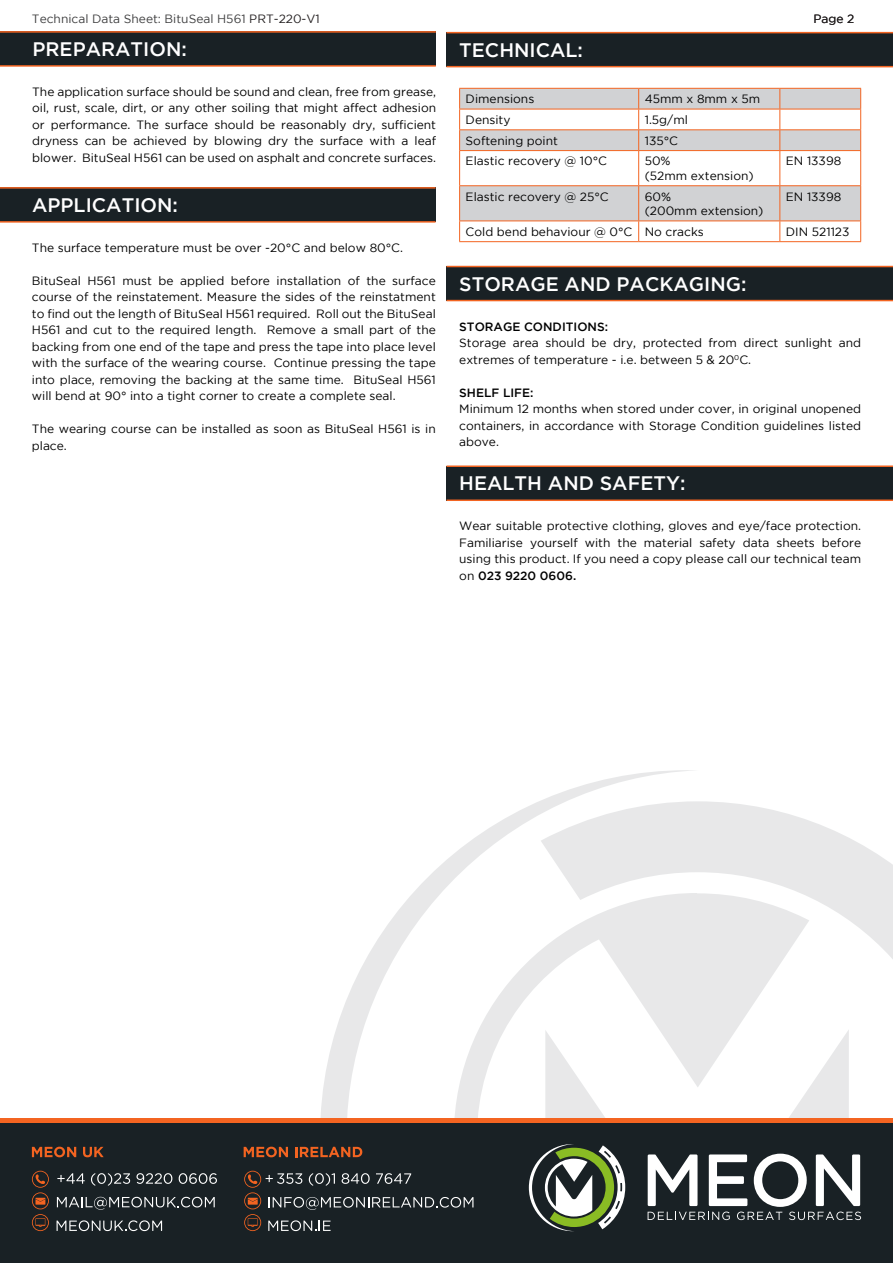
<style>
.page{position:relative;width:893px;height:1263px;background:#fff}
.page>*{position:absolute;margin:0;border:0;box-sizing:border-box;transform-origin:0 0}
.Gotham_11pt{font:500 19.5px "Gotham";color:#fff}
.Gotham_11pt-2{font:12px/16.5px "Gotham";color:#000001;text-align:justify}
.Gotham_11pt-3{font:12px "Gotham";color:#000}
.t1{font:12px "Gotham";color:#3e3e3f}
.Gotham_11pt-4{font:500 12px "Gotham";color:#000001}
.t2{font:12px "Gotham";color:#231f20}
.s1{color:#231f20}
.s2{font-weight:500}
</style>
<div class="page">
<svg style="left:700px;top:801px;width:193px;height:317px"></svg>
<svg style="left:321px;top:770px;width:379px;height:348px"></svg>
<svg style="left:460px;top:89px;width:400px;height:132px;fill:#d1d2d4"></svg>
<hr style="left:459px;top:88px;width:180px;height:1px;background:#f36421">
<hr style="left:639px;top:88px;width:141px;height:1px;background:#f36421">
<hr style="left:780px;top:88px;width:81px;height:1px;background:#f36421">
<hr style="left:459px;top:109px;width:180px;height:1px;background:#f36421">
<hr style="left:639px;top:109px;width:141px;height:1px;background:#f36421">
<hr style="left:780px;top:109px;width:81px;height:1px;background:#f36421">
<hr style="left:459px;top:129px;width:180px;height:1px;background:#f36421">
<svg style="left:459px;top:89px;width:1px;height:61px"></svg>
<hr style="left:639px;top:129px;width:141px;height:1px;background:#f36421">
<svg style="left:638px;top:89px;width:1px;height:61px"></svg>
<hr style="left:780px;top:129px;width:81px;height:1px;background:#f36421">
<svg style="left:779px;top:89px;width:1px;height:61px"></svg>
<svg style="left:860px;top:89px;width:1px;height:61px"></svg>
<hr style="left:459px;top:150px;width:180px;height:1px;background:#f36421">
<hr style="left:459px;top:151px;width:1px;height:34px;background:#f36421">
<hr style="left:639px;top:150px;width:141px;height:1px;background:#f36421">
<hr style="left:638px;top:151px;width:1px;height:34px;background:#f36421">
<hr style="left:780px;top:150px;width:81px;height:1px;background:#f36421">
<hr style="left:779px;top:151px;width:1px;height:34px;background:#f36421">
<hr style="left:860px;top:151px;width:1px;height:34px;background:#f36421">
<hr style="left:459px;top:185px;width:180px;height:1px;background:#f36421">
<hr style="left:459px;top:186px;width:1px;height:35px;background:#f36421">
<hr style="left:639px;top:185px;width:141px;height:1px;background:#f36421">
<hr style="left:638px;top:186px;width:1px;height:35px;background:#f36421">
<hr style="left:780px;top:185px;width:81px;height:1px;background:#f36421">
<hr style="left:779px;top:186px;width:1px;height:35px;background:#f36421">
<hr style="left:860px;top:186px;width:1px;height:35px;background:#f36421">
<hr style="left:459px;top:221px;width:180px;height:1px;background:#f36421">
<svg style="left:459px;top:221px;width:1px;height:20px"></svg>
<hr style="left:639px;top:221px;width:141px;height:1px;background:#f36421">
<svg style="left:638px;top:221px;width:1px;height:20px"></svg>
<hr style="left:780px;top:221px;width:81px;height:1px;background:#f36421">
<svg style="left:779px;top:221px;width:1px;height:20px"></svg>
<svg style="left:860px;top:221px;width:1px;height:20px"></svg>
<hr style="left:459px;top:241px;width:180px;height:1px;background:#f36421">
<hr style="left:639px;top:241px;width:141px;height:1px;background:#f36421">
<hr style="left:780px;top:241px;width:81px;height:1px;background:#f36421">
<div style="left:0;top:1123px;width:893px;height:140px;background:#192125"></div>
<div style="left:0;top:1118px;width:893px;height:5px;background:#f36421"></div>
<svg style="left:648px;top:1154px;width:213px;height:66px"></svg>
<svg style="left:529px;top:1144px;width:96px;height:87px"></svg>
<svg style="left:32px;top:1171px;width:17px;height:60px"></svg>
<svg style="left:32px;top:1147px;width:44px;height:10px"></svg>
<svg style="left:83px;top:1147px;width:21px;height:10px"></svg>
<svg style="left:57px;top:1173px;width:28px;height:11px"></svg>
<svg style="left:91px;top:1173px;width:39px;height:13px"></svg>
<svg style="left:136px;top:1173px;width:36px;height:11px"></svg>
<svg style="left:179px;top:1173px;width:38px;height:11px"></svg>
<svg style="left:57px;top:1197px;width:158px;height:13px"></svg>
<svg style="left:57px;top:1220px;width:105px;height:11px"></svg>
<svg style="left:244px;top:1147px;width:44px;height:10px"></svg>
<svg style="left:295px;top:1147px;width:67px;height:10px"></svg>
<svg style="left:244px;top:1171px;width:229px;height:60px"></svg>
<div style="left:0;top:32px;width:436px;height:34px;background:#192125"></div>
<hr style="left:0;top:65px;width:436px;height:2px;background:#f36421">
<hr style="left:0;top:31px;width:436px;height:2px;background:#f36421">
<div style="left:0;top:188px;width:436px;height:34px;background:#192125"></div>
<hr style="left:0;top:221px;width:436px;height:2px;background:#f36421">
<hr style="left:0;top:187px;width:436px;height:2px;background:#f36421">
<div style="left:446px;top:266px;width:447px;height:35px;background:#192125"></div>
<hr style="left:446px;top:300px;width:447px;height:1px;background:#f36421">
<hr style="left:446px;top:266px;width:447px;height:1px;background:#f36421">
<div style="left:446px;top:33px;width:447px;height:34px;background:#192125"></div>
<hr style="left:446px;top:66px;width:447px;height:1px;background:#f36421">
<hr style="left:446px;top:32px;width:447px;height:1px;background:#f36421">
<div style="left:446px;top:466px;width:447px;height:34px;background:#192125"></div>
<hr style="left:446px;top:499px;width:447px;height:2px;background:#f36421">
<hr style="left:446px;top:465px;width:447px;height:2px;background:#f36421">
<p class="t1" style="left:32px;top:12px;width:289px">Technical Data Sheet: BituSeal H561 <span class="s1">PRT-220-V1</span></p>
<p class="Gotham_11pt" style="left:33px;top:38px;width:156px">PREPARATION:</p>
<p class="Gotham_11pt-2" style="left:32px;top:83px;width:405px">The application surface should be sound and clean, free from grease, oil, rust, scale, dirt, or any other soiling that might affect adhesion or performance. The surface should be reasonably dry, sufficient dryness can be achieved by blowing dry the surface with a leaf blower. BituSeal H561 can be used on asphalt and concrete surfaces.</p>
<p class="Gotham_11pt" style="left:32px;top:194px;width:147px">APPLICATION:</p>
<p class="Gotham_11pt-2" style="left:32px;top:239px;width:373px">The surface temperature must be over -20°C and below 80°C.</p>
<p class="Gotham_11pt-2" style="left:32px;top:272px;width:405px">BituSeal H561 must be applied before installation of the surface course of the reinstatement. Measure the sides of the reinstatment to find out the length of BituSeal H561 required. Roll out the BituSeal H561 and cut to the required length. Remove a small part of the backing from one end of the tape and press the tape into place level with the surface of the wearing course. Continue pressing the tape into place, removing the backing at the same time. BituSeal H561 will bend at 90° into a tight corner to create a complete seal.</p>
<p class="Gotham_11pt-2" style="left:32px;top:421px;width:405px">The wearing course can be installed as soon as BituSeal H561 is in place.</p>
<p class="Gotham_11pt" style="left:459px;top:39px;width:125px">TECHNICAL:</p>
<p class="Gotham_11pt-3" style="left:466px;top:92px;width:70px">Dimensions</p>
<p class="Gotham_11pt-3" style="left:645px;top:92px;width:117px">45mm x 8mm x 5m</p>
<p class="Gotham_11pt-3" style="left:466px;top:113px;width:46px">Density</p>
<p class="Gotham_11pt-3" style="left:645px;top:113px;width:45px">1.5g/ml</p>
<p class="Gotham_11pt-3" style="left:466px;top:134px;width:94px">Softening point</p>
<p class="Gotham_11pt-3" style="left:645px;top:134px;width:35px">135°C</p>
<p class="Gotham_11pt-3" style="left:466px;top:154px;width:143px">Elastic recovery @ 10°C</p>
<p class="Gotham_11pt-3" style="left:645px;top:154px;width:27px">50%</p>
<p class="Gotham_11pt-3" style="left:645px;top:169px;width:110px">(52mm extension)</p>
<p class="Gotham_11pt-3" style="left:466px;top:190px;width:145px">Elastic recovery @ 25°C</p>
<p class="Gotham_11pt-3" style="left:645px;top:190px;width:28px">60%</p>
<p class="Gotham_11pt-3" style="left:645px;top:204px;width:120px">(200mm extension)</p>
<p class="t2" style="left:813px;top:12px;width:42px">Page 2</p>
<p class="Gotham_11pt-3" style="left:786px;top:154px;width:57px">EN 13398</p>
<p class="Gotham_11pt-3" style="left:786px;top:190px;width:57px">EN 13398</p>
<p class="Gotham_11pt-3" style="left:466px;top:225px;width:168px">Cold bend behaviour @ 0°C</p>
<p class="Gotham_11pt-3" style="left:645px;top:225px;width:61px">No cracks</p>
<p class="Gotham_11pt-3" style="left:786px;top:225px;width:65px">DIN 521123</p>
<p class="Gotham_11pt" style="left:459px;top:273px;width:289px">STORAGE AND PACKAGING:</p>
<p class="Gotham_11pt-4" style="left:459px;top:319px;width:150px">STORAGE CONDITIONS:</p>
<p class="Gotham_11pt-2" style="left:459px;top:334px;width:403px">Storage area should be dry, protected from direct sunlight and extremes of temperature - i.e. between 5 &amp; 20<sup>0</sup>C.</p>
<p class="Gotham_11pt-4" style="left:459px;top:385px;width:76px">SHELF LIFE:</p>
<p class="Gotham_11pt-2" style="left:459px;top:400px;width:403px">Minimum 12 months when stored under cover, in original unopened containers, in accordance with Storage Condition guidelines listed above.</p>
<p class="Gotham_11pt" style="left:459px;top:472px;width:228px">HEALTH AND SAFETY:</p>
<p class="Gotham_11pt-2" style="left:459px;top:518px;width:403px">Wear suitable protective clothing, gloves and eye/face protection.<br>Familiarise yourself with the material safety data sheets before using this product. If you need a copy please call our technical team on <span class="s2">023 9220 0606.</span></p>
</div>
